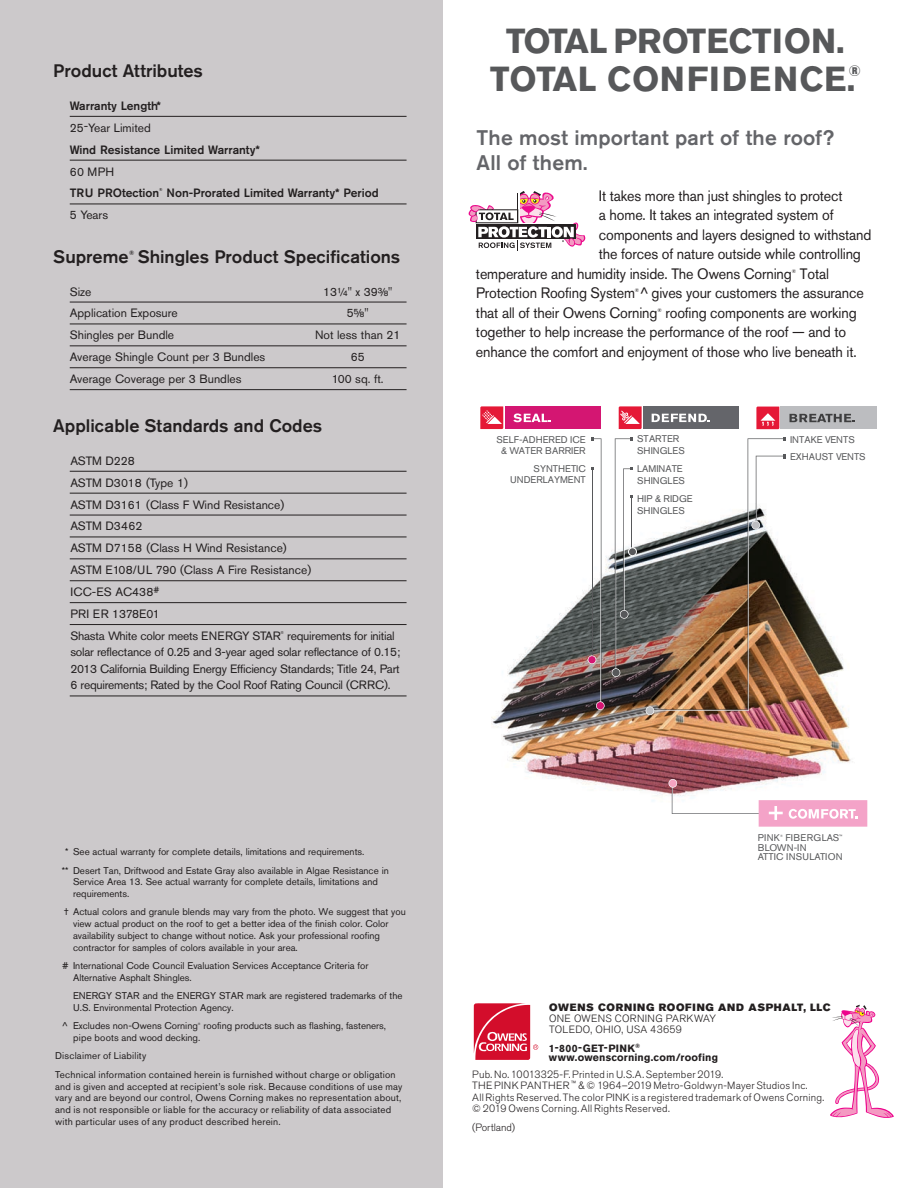
<style>
.page{position:relative;width:918px;height:1188px;background:#fff}
.page>*{position:absolute;margin:0;border:0;box-sizing:border-box;transform-origin:0 0}
.t1{font:700 34.5px/38px "Akzidenz Grotesk Pro";color:#57585a;text-align:center}
.t2{font:500 21px/25.2px "Akzidenz Grotesk Pro";letter-spacing:.01em;color:#646569}
.t3{font:500 18px "Akzidenz Grotesk Pro";color:#231f20}
.t4{font:800 15.15px "Akzidenz Grotesk Pro";color:#57585a}
.t5{font:15px/19.5px "Akzidenz Grotesk Pro";letter-spacing:-.01em;color:#231f20;scale:.95 1}
.t6{font:12px/21.9px "Akzidenz Grotesk Pro";color:#231f20}
.t7{font:12px/16.5px "Akzidenz Grotesk Pro";letter-spacing:-.02em;color:#231f20}
.t8{font:500 12px "Akzidenz Grotesk Pro";color:#231f20}
.t9{font:300 10.5px/11.2px "Akzidenz Grotesk Pro";letter-spacing:.025em;color:#231f20}
.t10{font:700 10.5px/9px "Akzidenz Grotesk Pro";letter-spacing:.02em;color:#231f20}
.t11{font:10.5px "Akzidenz Grotesk Pro Super";letter-spacing:.07em;color:#231f20}
.t12{font:9.75px/11.7px "Akzidenz Grotesk Pro";color:#231f20}
.t13{font:9.75px/11.7px "Akzidenz Grotesk Pro";letter-spacing:.025em;color:#231f20}
.t14{font:9.6px/11.6px "Akzidenz Grotesk Pro";color:#57585a}
.t15{font:9.6px/9.6px "Akzidenz Grotesk Pro";letter-spacing:.02em;color:#57585a}
.t16{font:500 6.3px "Akzidenz Grotesk Pro";color:#231f20}
.t17{font:5.25px "Akzidenz Grotesk Pro";color:#231f20}
.t18{font:500 4.2px "Akzidenz Grotesk Pro";color:#231f20}
.t19{font:4.2px "Akzidenz Grotesk Pro";color:#231f20}
.t20{font:3.45px "Akzidenz Grotesk Pro";color:#231f20}
.t21{font:3.45px "Akzidenz Grotesk Pro";color:#57585a}
</style>
<div class="page">
<div style="left:0;top:0;width:443px;height:1188px;background:#ccc9cb"></div>
<hr style="left:70px;top:116px;width:337px;height:1px;background:#231f20">
<hr style="left:70px;top:160px;width:337px;height:1px;background:#231f20">
<hr style="left:70px;top:204px;width:337px;height:1px;background:#231f20">
<hr style="left:70px;top:302px;width:337px;height:1px;background:#231f20">
<hr style="left:70px;top:324px;width:337px;height:1px;background:#231f20">
<hr style="left:70px;top:345px;width:337px;height:1px;background:#231f20">
<hr style="left:70px;top:367px;width:337px;height:1px;background:#231f20">
<hr style="left:70px;top:389px;width:337px;height:1px;background:#231f20">
<hr style="left:70px;top:471px;width:337px;height:1px;background:#231f20">
<hr style="left:70px;top:493px;width:337px;height:1px;background:#231f20">
<hr style="left:70px;top:515px;width:337px;height:1px;background:#231f20">
<hr style="left:70px;top:537px;width:337px;height:1px;background:#231f20">
<hr style="left:70px;top:558px;width:337px;height:1px;background:#231f20">
<hr style="left:70px;top:580px;width:337px;height:1px;background:#231f20">
<hr style="left:70px;top:602px;width:337px;height:1px;background:#231f20">
<hr style="left:70px;top:624px;width:337px;height:1px;background:#231f20">
<hr style="left:70px;top:696px;width:337px;height:1px;background:#231f20">
<svg style="left:830px;top:1005px;width:64px;height:113px"></svg>
<svg style="left:474px;top:1003px;width:64px;height:57px"></svg>
<img style="left:491px;top:543px;width:377px;height:284px">
<svg style="left:588px;top:437px;width:17px;height:273px"></svg>
<div style="left:628px;top:548px;width:8px;height:8px;background:#57585a;border-radius:50%"></div>
<div style="left:628px;top:547px;width:9px;height:9px;border:1px solid #fff;border-radius:50%"></div>
<img style="left:646px;top:437px;width:140px;height:278px">
<svg style="left:612px;top:437px;width:21px;height:240px"></svg>
<div style="left:505px;top:406px;width:95px;height:23px;background:#d41672"></div>
<svg style="left:513px;top:413px;width:38px;height:9px"></svg>
<svg style="left:480px;top:406px;width:23px;height:23px"></svg>
<div style="left:643px;top:406px;width:96px;height:23px;background:#64656a"></div>
<svg style="left:652px;top:414px;width:58px;height:8px"></svg>
<svg style="left:619px;top:406px;width:23px;height:23px"></svg>
<div style="left:781px;top:407px;width:96px;height:22px;background:#bcbdc0"></div>
<svg style="left:790px;top:414px;width:64px;height:8px"></svg>
<svg style="left:756px;top:407px;width:23px;height:22px"></svg>
<svg style="left:669px;top:779px;width:198px;height:48px"></svg>
<svg style="left:469px;top:191px;width:116px;height:60px"></svg>
<h3 class="t3" style="left:53px;top:59px;width:151px">Product Attributes</h3>
<p class="t8" style="left:70px;top:98px;width:93px">Warranty Length*</p>
<p class="t6" style="left:70px;top:117px;width:83px">25-Year Limited</p>
<p class="t8" style="left:70px;top:142px;width:192px">Wind Resistance Limited Warranty*</p>
<p class="t6" style="left:70px;top:160px;width:46px">60 MPH</p>
<p class="t8" style="left:70px;top:185px;width:91px">TRU PROtection</p>
<p class="t18" style="left:159px;top:187px;width:5px">®</p>
<p class="t8" style="left:167px;top:185px;width:214px">Non-Prorated Limited Warranty* Period</p>
<p class="t6" style="left:70px;top:204px;width:40px">5 Years</p>
<h3 class="t3" style="left:53px;top:245px;width:77px">Supreme</h3>
<p class="t16" style="left:129px;top:249px;width:7px">®</p>
<h3 class="t3" style="left:138px;top:245px;width:264px">Shingles Product Specifications</h3>
<p class="t6" style="left:70px;top:280px;width:23px">Size</p>
<p class="t6" style="left:323px;top:280px;width:71px">13¼" x 39⅜"</p>
<p class="t6" style="left:70px;top:302px;width:110px">Application Exposure</p>
<p class="t6" style="left:347px;top:302px;width:23px">5⅝"</p>
<p class="t6" style="left:70px;top:324px;width:106px">Shingles per Bundle</p>
<p class="t6" style="left:315px;top:324px;width:87px">Not less than 21</p>
<p class="t6" style="left:70px;top:346px;width:197px">Average Shingle Count per 3 Bundles</p>
<p class="t6" style="left:351px;top:346px;width:15px">65</p>
<p class="t6" style="left:70px;top:368px;width:173px">Average Coverage per 3 Bundles</p>
<p class="t6" style="left:332px;top:368px;width:53px">100 sq. ft.</p>
<h3 class="t3" style="left:53px;top:414px;width:270px">Applicable Standards and Codes</h3>
<p class="t6" style="left:70px;top:450px;width:242px">ASTM D228<br>ASTM D3018 (Type 1)<br>ASTM D3161 (Class F Wind Resistance)<br>ASTM D3462<br>ASTM D7158 (Class H Wind Resistance)<br>ASTM E108/UL 790 (Class A Fire Resistance)<br>ICC-ES AC438<sup>#<br></sup>PRI ER 1378E01<br>Shasta White color meets ENERGY STAR</p>
<p class="t19" style="left:280px;top:630px;width:5px">®</p>
<p class="t7" style="left:70px;top:627px;width:331px;text-indent:217px">requirements for initial solar reflectance of 0.25 and 3-year aged solar reflectance of 0.15; 2013 California Building Energy Efficiency Standards; Title 24, Part 6 requirements; Rated by the Cool Roof Rating Council (CRRC).</p>
<p class="t12" style="left:62px;top:842px;width:329px;line-height:18.5px;text-indent:3px">* See actual warranty for complete details, limitations and requirements.<br>** Desert Tan, Driftwood and Estate Gray also available in Algae Resistance in</p>
<p class="t12" style="left:73px;top:876px;width:306px">Service Area 13. See actual warranty for complete details, limitations and requirements.</p>
<p class="t12" style="left:73px;top:906px;width:334px;text-indent:-9px">† Actual colors and granule blends may vary from the photo. We suggest that you view actual product on the roof to get a better idea of the finish color. Color availability subject to change without notice. Ask your professional roofing contractor for samples of colors available in your area.</p>
<p class="t12" style="left:73px;top:960px;width:297px;text-indent:-11px"># International Code Council Evaluation Services Acceptance Criteria for<br>Alternative Asphalt Shingles.</p>
<p class="t12" style="left:73px;top:990px;width:331px">ENERGY STAR and the ENERGY STAR mark are registered trademarks of the<br>U.S. Environmental Protection Agency.</p>
<p class="t12" style="left:62px;top:1020px;width:138px">^ Excludes non-Owens Corning</p>
<p class="t20" style="left:198px;top:1021px;width:4px">®</p>
<p class="t12" style="left:203px;top:1020px;width:184px">roofing products such as flashing, fasteners,</p>
<p class="t13" style="left:55px;top:1028px;width:342px;line-height:18.5px;text-indent:18px">pipe boots and wood decking.<br>Disclaimer of Liability<br>Technical information contained herein is furnished without charge or obligation</p>
<p class="t13" style="left:55px;top:1080px;width:349px">and is given and accepted at recipient’s sole risk. Because conditions of use may vary and are beyond our control, Owens Corning makes no representation about, and is not responsible or liable for the accuracy or reliability of data associated with particular uses of any product described herein.</p>
<h1 class="t1" style="left:490px;top:21px;width:367px">TOTAL PROTECTION.<br>TOTAL CONFIDENCE.</h1>
<h3 class="t4" style="left:848px;top:61px;width:14px">®</h3>
<h2 class="t2" style="left:477px;top:124px;width:359px">The most important part of the roof?<br>All of them.</h2>
<h3 class="t5" style="left:599px;top:186px;width:258px">It takes more than just shingles to protect</h3>
<h3 class="t5" style="left:599px;top:205px;width:249px">a home. It takes an integrated system of</h3>
<h3 class="t5" style="left:599px;top:225px;width:288px">components and layers designed to withstand</h3>
<h3 class="t5" style="left:599px;top:244px;width:277px">the forces of nature outside while controlling</h3>
<h3 class="t5" style="left:476px;top:264px;width:334px">temperature and humidity inside. The Owens Corning</h3>
<p class="t17" style="left:792px;top:267px;width:6px">®</p>
<h3 class="t5" style="left:476px;top:264px;width:410px;text-indent:324px">Total<br>Protection Roofing System ^gives your customers the assurance</h3>
<p class="t17" style="left:635px;top:287px;width:6px">®</p>
<h3 class="t5" style="left:476px;top:303px;width:193px">that all of their Owens Corning</h3>
<p class="t17" style="left:657px;top:306px;width:6px">®</p>
<h3 class="t5" style="left:476px;top:303px;width:402px;text-indent:189px">roofing components are working together to help increase the performance of the roof — and to enhance the comfort and enjoyment of those who live beneath it.</h3>
<p class="t14" style="left:497px;top:433px;width:91px;text-align:center">SELF-ADHERED ICE &amp; WATER BARRIER</p>
<p class="t14" style="left:510px;top:463px;width:77px;text-align:right">SYNTHETIC<br>UNDERLAYMENT</p>
<p class="t14" style="left:637px;top:433px;width:49px">STARTER<br>SHINGLES</p>
<p class="t14" style="left:637px;top:463px;width:49px">LAMINATE<br>SHINGLES</p>
<p class="t14" style="left:637px;top:493px;width:57px">HIP &amp; RIDGE<br>SHINGLES</p>
<p class="t14" style="left:790px;top:431px;width:77px;line-height:17.2px">INTAKE VENTS<br>EXHAUST VENTS</p>
<p class="t15" style="left:758px;top:833px;width:86px;text-indent:28px">FIBERGLAS<sup>™<br></sup>BLOWN-IN<br>ATTIC INSULATION</p>
<p class="t14" style="left:758px;top:832px;width:24px">PINK</p>
<p class="t21" style="left:780px;top:834px;width:4px">®</p>
<p class="t11" style="left:549px;top:1000px;width:283px">OWENS CORNING ROOFING AND ASPHALT, LLC</p>
<p class="t9" style="left:549px;top:1013px;width:169px">ONE OWENS CORNING PARKWAY<br>TOLEDO, OHIO, USA 43659</p>
<p class="t10" style="left:549px;top:1044px;width:171px">1-800-GET-PINK<sup>® </sup>www.owenscorning.com/roofing</p>
<p class="t9" style="left:472px;top:1069px;width:354px">Pub. No. 10013325-F. Printed in U.S.A. September 2019.<br>THE PINK PANTHER <sup>™</sup> &amp; © 1964–2019 Metro-Goldwyn-Mayer Studios Inc.<br>All Rights Reserved. The color PINK is a registered trademark of Owens Corning. © 2019 Owens Corning. All Rights Reserved.</p>
<p class="t9" style="left:472px;top:1121px;width:44px">(Portland)</p>
</div>
